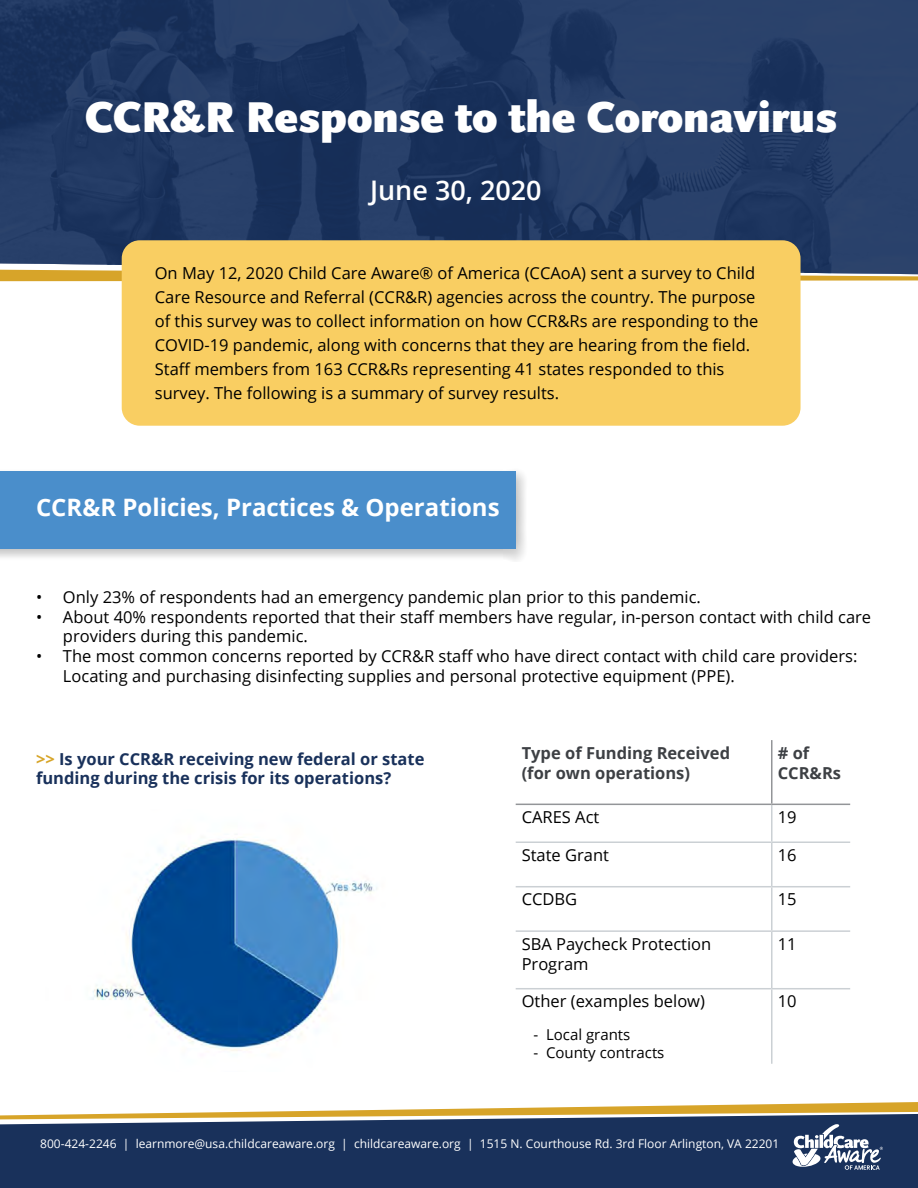
<style>
.page{position:relative;width:918px;height:1188px;background:#fff}
.page>*{position:absolute;margin:0;border:0;box-sizing:border-box;transform-origin:0 0}
.t1{font:900 45px "Scala Sans Pro";color:#fff}
.t2{font:600 27px "Open Sans";color:#fff}
.t3{font:700 24px "Open Sans";color:#fff}
.t4{font:16.5px/24px "Open Sans";color:#000}
.t5{font:700 16.5px/19.8px "Open Sans";color:#19315b}
.t6{font:700 16.5px/19.8px "Open Sans";color:#3d4044}
.t7{font:15px "Open Sans";color:#000}
.t8{font:12px "Open Sans";color:#fff}
.s1{color:#d7a529}
</style>
<div class="page">
<svg style="left:308px;top:1102px;width:610px;height:9px"></svg>
<svg style="left:0;top:1112px;width:918px;height:76px;background:#2e4161"></svg>
<svg style="left:791px;top:1124px;width:92px;height:46px"></svg>
<svg style="left:0;top:0;width:918px;height:275px;background:#223a63"></svg>
<img style="left:91px;top:837px;width:286px;height:214px">
<div style="left:122px;top:240px;width:679px;height:186px;background:#f9ce62;border-radius:18px"></div>
<div style="left:0;top:467px;width:529px;height:95px;background:#000;opacity:.25"></div>
<div style="left:0;top:472px;width:516px;height:77px;background:#4a8ecb"></div>
<hr style="left:771px;top:805px;width:1px;height:37px;background:#cbd0d4">
<hr style="left:516px;top:842px;width:256px;height:1px;background:#cbd0d4">
<hr style="left:772px;top:842px;width:78px;height:1px;background:#cbd0d4">
<hr style="left:771px;top:843px;width:1px;height:43px;background:#cbd0d4">
<hr style="left:516px;top:886px;width:256px;height:1px;background:#cbd0d4">
<hr style="left:772px;top:886px;width:78px;height:1px;background:#cbd0d4">
<hr style="left:771px;top:887px;width:1px;height:43px;background:#cbd0d4">
<hr style="left:516px;top:930px;width:256px;height:2px;background:#cbd0d4">
<hr style="left:772px;top:930px;width:78px;height:2px;background:#cbd0d4">
<hr style="left:771px;top:932px;width:1px;height:56px;background:#cbd0d4">
<hr style="left:516px;top:988px;width:256px;height:1px;background:#cbd0d4">
<hr style="left:772px;top:988px;width:78px;height:1px;background:#cbd0d4">
<hr style="left:771px;top:989px;width:1px;height:75px;background:#cbd0d4">
<hr style="left:771px;top:740px;width:1px;height:64px;background:#939598">
<hr style="left:516px;top:804px;width:256px;height:1px;background:#939598">
<hr style="left:772px;top:804px;width:78px;height:1px;background:#939598">
<h1 class="t1" style="left:85px;top:91px;width:753px">CCR&amp;R Response to the Coronavirus</h1>
<h2 class="t2" style="left:370px;top:171px;width:173px">June 30, 2020</h2>
<p class="t4" style="left:155px;top:261px;width:605px">On May 12, 2020 Child Care Aware® of America (CCAoA) sent a survey to Child Care Resource and Referral (CCR&amp;R) agencies across the country. The purpose of this survey was to collect information on how CCR&amp;Rs are responding to the COVID-19 pandemic, along with concerns that they are hearing from the field.<br>Staff members from 163 CCR&amp;Rs representing 41 states responded to this survey. The following is a summary of survey results.</p>
<h3 class="t3" style="left:36px;top:491px;width:465px">CCR&amp;R Policies, Practices &amp; Operations</h3>
<p class="t4" style="left:36px;top:584px;width:666px">• Only 23% of respondents had an emergency pandemic plan prior to this pandemic.</p>
<p class="t4" style="left:63px;top:606px;width:810px;line-height:19.8px;text-indent:-27px">• About 40% respondents reported that their staff members have regular, in-person contact with child care providers during this pandemic.</p>
<p class="t4" style="left:63px;top:646px;width:796px;line-height:19.8px;text-indent:-27px">• The most common concerns reported by CCR&amp;R staff who have direct contact with child care providers:<br>Locating and purchasing disinfecting supplies and personal protective equipment (PPE).</p>
<p class="t5" style="left:36px;top:748px;width:390px"><span class="s1">&gt;&gt;</span> Is your CCR&amp;R receiving new federal or state funding during the crisis for its operations?</p>
<p class="t6" style="left:522px;top:742px;width:210px">Type of Funding Received (for own operations)</p>
<p class="t6" style="left:778px;top:742px;width:65px"># of<br>CCR&amp;Rs</p>
<p class="t4" style="left:522px;top:805px;width:79px">CARES Act</p>
<p class="t4" style="left:778px;top:805px;width:20px">19</p>
<p class="t4" style="left:522px;top:842px;width:89px">State Grant</p>
<p class="t4" style="left:778px;top:842px;width:20px">16</p>
<p class="t4" style="left:522px;top:887px;width:57px">CCDBG</p>
<p class="t4" style="left:778px;top:887px;width:20px">15</p>
<p class="t4" style="left:522px;top:933px;width:191px;line-height:19.8px">SBA Paycheck Protection<br>Program</p>
<p class="t4" style="left:778px;top:931px;width:20px">11</p>
<p class="t4" style="left:522px;top:989px;width:185px">Other (examples below)</p>
<p class="t7" style="left:533px;top:1024px;width:98px">- Local grants</p>
<p class="t7" style="left:533px;top:1042px;width:133px">- County contracts</p>
<p class="t4" style="left:778px;top:989px;width:20px">10</p>
<p class="t8" style="left:40px;top:1135px;width:741px">800-424-2246 | learnmore@usa.childcareaware.org | childcareaware.org | 1515 N. Courthouse Rd. 3rd Floor Arlington, VA 22201</p>
</div>
